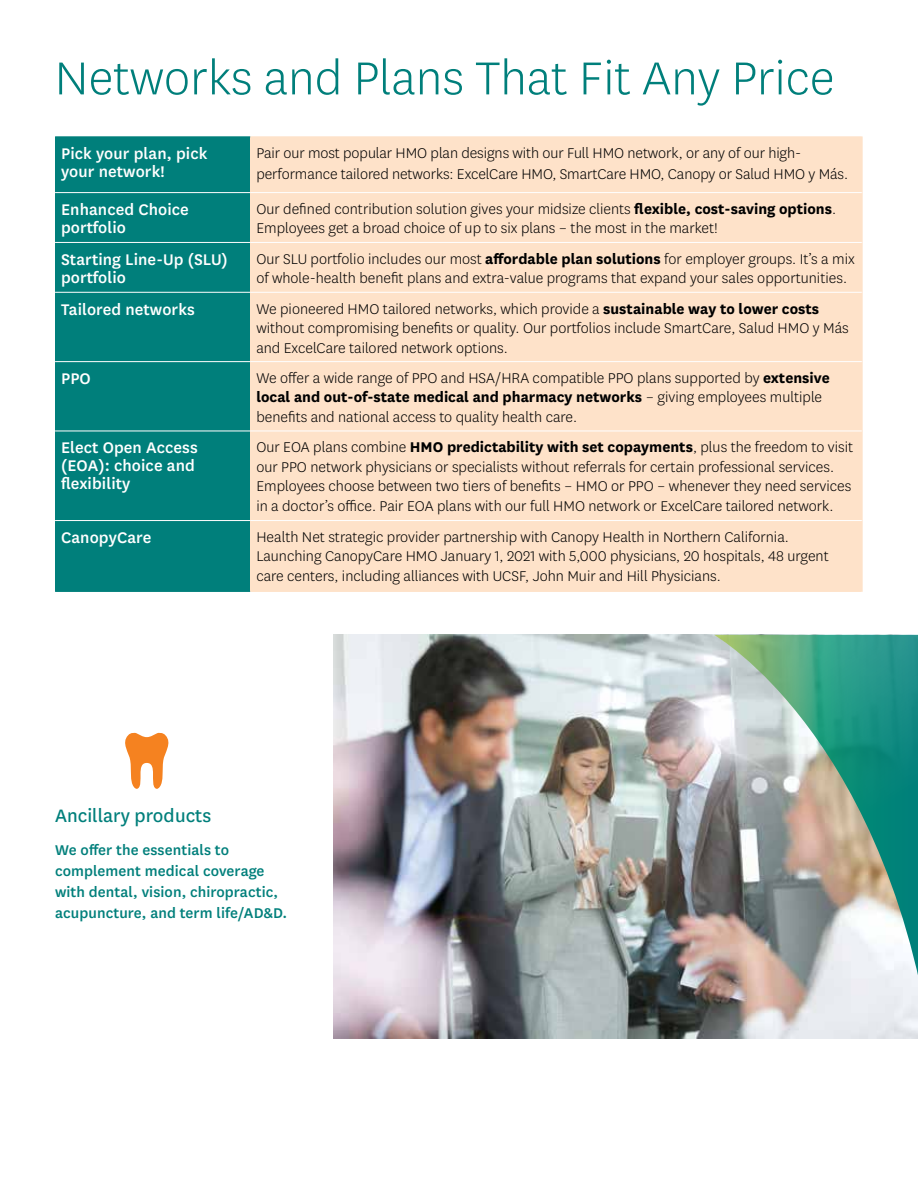
<style>
.page{position:relative;width:918px;height:1188px;background:#fff}
.page>*{position:absolute;margin:0;border:0;box-sizing:border-box;transform-origin:0 0}
.t1{font:300 54px "Centene Sans";color:#007f7b}
.t2{font:21px "Centene Sans";color:#007f7b}
.t3{font:500 18px/18px "Centene Sans";letter-spacing:.005em;color:#fff}
.t4{font:300 16.5px/19.5px "Centene Sans";color:#000}
.t5{font:500 16.5px/21px "Centene Sans";letter-spacing:.005em;color:#007f7b}
.s1{font-weight:700}
</style>
<div class="page">
<div style="left:55px;top:137px;width:195px;height:56px;background:#007f7b"></div>
<div style="left:55px;top:193px;width:195px;height:49px;background:#007f7b"></div>
<div style="left:55px;top:242px;width:195px;height:50px;background:#007f7b"></div>
<div style="left:55px;top:292px;width:195px;height:70px;background:#007f7b"></div>
<div style="left:55px;top:362px;width:195px;height:69px;background:#007f7b"></div>
<div style="left:55px;top:431px;width:195px;height:90px;background:#007f7b"></div>
<div style="left:55px;top:521px;width:195px;height:70px;background:#007f7b"></div>
<div style="left:250px;top:137px;width:612px;height:56px;background:#fee2c9"></div>
<div style="left:250px;top:193px;width:612px;height:49px;background:#fee2c9"></div>
<div style="left:250px;top:242px;width:612px;height:50px;background:#fee2c9"></div>
<div style="left:250px;top:292px;width:612px;height:70px;background:#fee2c9"></div>
<div style="left:250px;top:362px;width:612px;height:69px;background:#fee2c9"></div>
<div style="left:250px;top:431px;width:612px;height:90px;background:#fee2c9"></div>
<div style="left:250px;top:521px;width:612px;height:70px;background:#fee2c9"></div>
<hr style="left:55px;top:136px;width:195px;height:1px;background:#007f7b">
<hr style="left:55px;top:591px;width:195px;height:1px;background:#007f7b">
<hr style="left:55px;top:192px;width:195px;height:1px;background:#fff">
<hr style="left:55px;top:242px;width:195px;height:1px;background:#fff">
<hr style="left:55px;top:292px;width:195px;height:1px;background:#fff">
<hr style="left:55px;top:361px;width:195px;height:1px;background:#fff">
<hr style="left:55px;top:431px;width:195px;height:1px;background:#fff">
<hr style="left:55px;top:520px;width:195px;height:1px;background:#fff">
<hr style="left:250px;top:136px;width:612px;height:1px;background:#fee2c9">
<hr style="left:862px;top:136px;width:1px;height:57px;background:#fee2c9">
<hr style="left:862px;top:193px;width:1px;height:49px;background:#fee2c9">
<hr style="left:862px;top:242px;width:1px;height:50px;background:#fee2c9">
<hr style="left:862px;top:292px;width:1px;height:70px;background:#fee2c9">
<hr style="left:862px;top:362px;width:1px;height:69px;background:#fee2c9">
<hr style="left:862px;top:431px;width:1px;height:90px;background:#fee2c9">
<hr style="left:862px;top:521px;width:1px;height:71px;background:#fee2c9">
<hr style="left:250px;top:591px;width:612px;height:1px;background:#fee2c9">
<hr style="left:250px;top:192px;width:612px;height:1px;background:#fff">
<hr style="left:250px;top:242px;width:612px;height:1px;background:#fff">
<hr style="left:250px;top:292px;width:612px;height:1px;background:#fff">
<hr style="left:250px;top:361px;width:612px;height:1px;background:#fff">
<hr style="left:250px;top:431px;width:612px;height:1px;background:#fff">
<hr style="left:250px;top:520px;width:612px;height:1px;background:#fff">
<svg style="left:125px;top:732px;width:44px;height:57px"></svg>
<img style="left:334px;top:635px;width:380px;height:404px">
<img style="left:714px;top:635px;width:204px;height:404px">
<h2 class="t1" style="left:55px;top:44px;width:781px">Networks and Plans That Fit Any Price</h2>
<p class="t3" style="left:61px;top:144px;width:148px">Pick your plan, pick your network!</p>
<p class="t4" style="left:256px;top:142px;width:593px;line-height:21px">Pair our most popular HMO plan designs with our Full HMO network, or any of our high&shy;performance tailored networks: ExcelCare HMO, SmartCare HMO, Canopy or Salud HMO y Más.</p>
<p class="t3" style="left:61px;top:200px;width:129px">Enhanced Choice portfolio</p>
<p class="t4" style="left:256px;top:199px;width:581px">Our defined contribution solution gives your midsize clients <span class="s1">flexible, cost-saving options</span>.<br>Employees get a broad choice of up to six plans – the most in the market!</p>
<p class="t3" style="left:61px;top:249px;width:168px">Starting Line-Up (SLU) portfolio</p>
<p class="t4" style="left:256px;top:249px;width:600px">Our SLU portfolio includes our most <span class="s1">affordable plan solutions</span> for employer groups. It’s a mix of whole-health benefit plans and extra-value programs that expand your sales opportunities.</p>
<p class="t3" style="left:61px;top:299px;width:135px">Tailored networks</p>
<p class="t4" style="left:256px;top:298px;width:594px">We pioneered HMO tailored networks, which provide a <span class="s1">sustainable way to lower costs </span>without compromising benefits or quality. Our portfolios include SmartCare, Salud HMO y Más and ExcelCare tailored network options.</p>
<p class="t3" style="left:61px;top:369px;width:31px">PPO</p>
<p class="t4" style="left:256px;top:368px;width:575px">We offer a wide range of PPO and HSA/HRA compatible PPO plans supported by <span class="s1">extensive local and out-of-state medical and pharmacy networks</span> – giving employees multiple benefits and national access to quality health care.</p>
<p class="t3" style="left:61px;top:438px;width:138px">Elect Open Access (EOA): choice and flexibility</p>
<p class="t4" style="left:256px;top:437px;width:598px">Our EOA plans combine <span class="s1">HMO predictability with set copayments</span>, plus the freedom to visit our PPO network physicians or specialists without referrals for certain professional services.<br>Employees choose between two tiers of benefits – HMO or PPO – whenever they need services in a doctor’s office. Pair EOA plans with our full HMO network or ExcelCare tailored network.</p>
<p class="t3" style="left:61px;top:527px;width:92px">CanopyCare</p>
<p class="t4" style="left:256px;top:527px;width:574px">Health Net strategic provider partnership with Canopy Health in Northern California.<br>Launching CanopyCare HMO January 1, 2021 with 5,000 physicians, 20 hospitals, 48 urgent care centers, including alliances with UCSF, John Muir and Hill Physicians.</p>
<h3 class="t2" style="left:55px;top:802px;width:158px">Ancillary products</h3>
<p class="t5" style="left:55px;top:838px;width:234px">We offer the essentials to complement medical coverage with dental, vision, chiropractic, acupuncture, and term life/AD&amp;D.</p>
</div>
